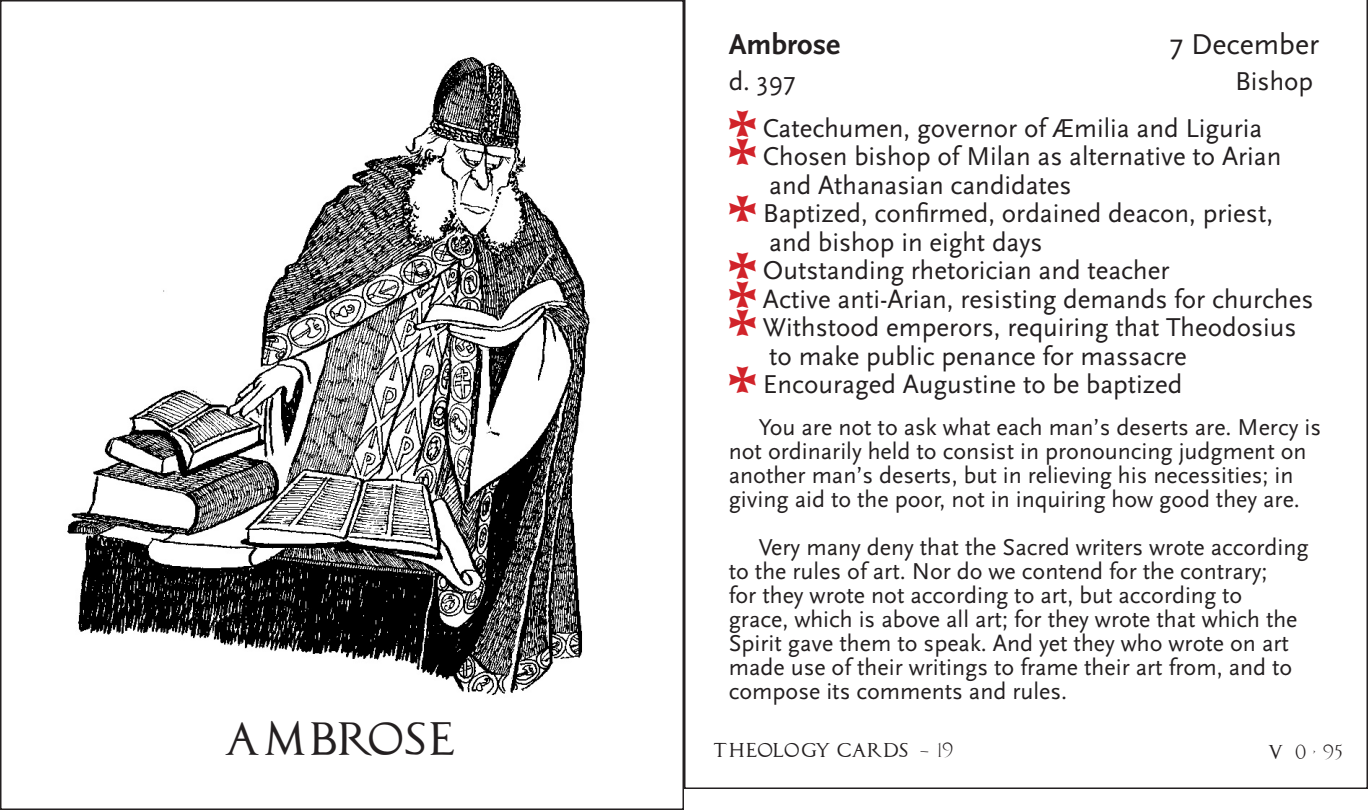
<style>
.page{position:relative;width:1368px;height:810px;background:#fff}
.page>*{position:absolute;margin:0;border:0;box-sizing:border-box;transform-origin:0 0}
.t1{font:500 42px "Capitalis Typ Oasis";letter-spacing:.01em;color:#231f20}
.t2{font:30px "Scala Sans";color:#231f20}
.t3{font:700 30px "Scala Sans";color:#231f20}
.t4{font:27px "Scala Sans";color:#231f20}
.t5{font:24px/24px "Scala Sans";color:#231f20}
.t6{font:500 18px "Capitalis Typ Oasis";letter-spacing:-.03em;color:#231f20}
.t7{font:18px "Memento Mori";color:#231f20}
.s1{font-family:"Liturgical Gidding Plain";font-size:24px;color:#d1232a}
.s2{font-family:"Roma Cesare";font-weight:400}
.s3{font-family:"Memento Mori";font-weight:400}
.s4{font-family:"Capitalis Typ Oasis";font-weight:500}
</style>
<div class="page">
<svg style="left:684px;top:0;width:684px;height:789px"></svg>
<img style="left:67px;top:57px;width:523px;height:638px">
<p class="t1" style="left:223px;top:721px;width:234px">AMBROSE</p>
<p class="t3" style="left:729px;top:28px;width:113px">Ambrose</p>
<p class="t2" style="left:1170px;top:28px;width:151px">7 December</p>
<p class="t4" style="left:729px;top:67px;width:68px">d. 397</p>
<p class="t4" style="left:1235px;top:67px;width:80px">Bishop</p>
<p class="t4" style="left:729px;top:113px;width:535px"><span class="s1">f</span> Catechumen, governor of Æmilia and Liguria</p>
<p class="t4" style="left:729px;top:142px;width:554px"><span class="s1">f</span> Chosen bishop of Milan as alternative to Arian</p>
<p class="t4" style="left:769px;top:170px;width:304px">and Athanasian candidates</p>
<p class="t4" style="left:729px;top:199px;width:546px"><span class="s1">f</span> Baptized, confirmed, ordained deacon, priest,</p>
<p class="t4" style="left:769px;top:227px;width:275px">and bishop in eight days</p>
<p class="t4" style="left:729px;top:256px;width:442px"><span class="s1">f</span> Outstanding rhetorician and teacher</p>
<p class="t4" style="left:729px;top:284px;width:586px"><span class="s1">f</span> Active anti-Arian, resisting demands for churches</p>
<p class="t4" style="left:729px;top:313px;width:569px"><span class="s1">f</span> Withstood emperors, requiring that Theodosius</p>
<p class="t4" style="left:769px;top:341px;width:419px">to make public penance for massacre</p>
<p class="t4" style="left:729px;top:370px;width:455px"><span class="s1">f</span> Encouraged Augustine to be baptized</p>
<p class="t5" style="left:729px;top:416px;width:594px;text-indent:30px">You are not to ask what each man’s deserts are. Mercy is not ordinarily held to consist in pronouncing judgment on another man’s deserts, but in relieving his necessities; in giving aid to the poor, not in inquiring how good they are.</p>
<p class="t5" style="left:729px;top:536px;width:581px;text-indent:30px">Very many deny that the Sacred writers wrote according to the rules of art. Nor do we contend for the contrary;<br>for they wrote not according to art, but according to<br>grace, which is above all art; for they wrote that which the Spirit gave them to speak. And yet they who wrote on art made use of their writings to frame their art from, and to compose its comments and rules.</p>
<p class="t6" style="left:713px;top:743px;width:242px">THEOLOGY CARDS <span class="s2">–</span> <span class="s3">19</span></p>
<p class="t7" style="left:1268px;top:741px;width:77px"><span class="s4">V</span> 0 . 95</p>
</div>
